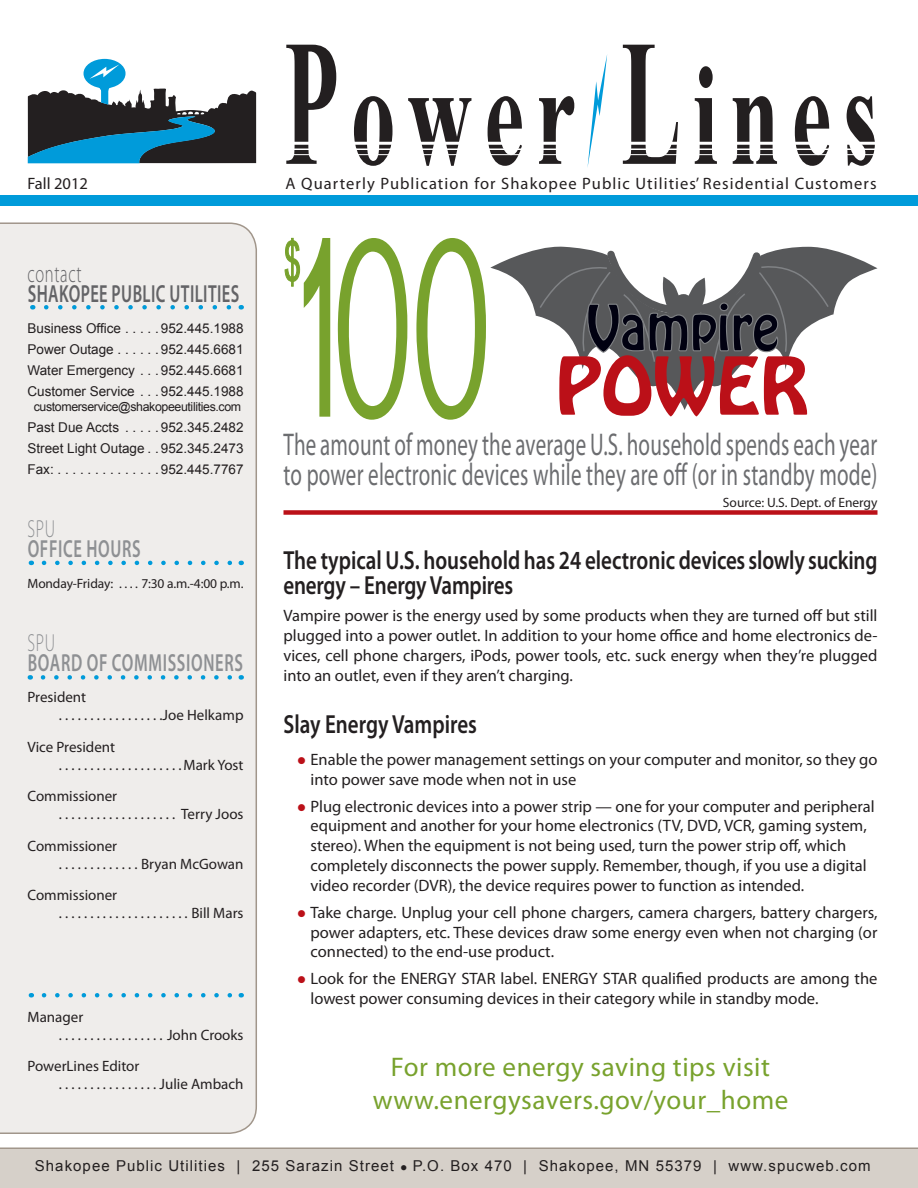
<style>
.page{position:relative;width:918px;height:1188px;background:#fff}
.page>*{position:absolute;margin:0;border:0;box-sizing:border-box;transform-origin:0 0}
.t1{font:700 144px "Times New Roman";letter-spacing:.13em;color:#231f20;scale:.62 1}
.t2{font:31.5px/30px "Myriad Pro";letter-spacing:.01em;color:#6c6d70;scale:.67 1}
.t3{font:27px/32.4px "Myriad Pro";letter-spacing:.02em;color:#78a22d;text-align:center}
.t4{font:600 26.25px/25.2px "Myriad Pro";letter-spacing:-.01em;color:#231f20;scale:.8 1}
.t5{font:600 24.75px "Myriad Pro";letter-spacing:.04em;color:#8e9093;scale:.67 1}
.t6{font:600 24.75px "Myriad Pro";letter-spacing:.025em;color:#636366;scale:.67 1}
.t7{font:300 24.75px "Myriad Pro";letter-spacing:.04em;color:#636366;scale:.67 1}
.t8{font:300 24.75px "Myriad Pro";letter-spacing:.04em;color:#8e9093;scale:.67 1}
.t9{font:16.5px/19.8px "Myriad Pro";color:#231f20}
.t10{font:16.5px "Myriad Pro";letter-spacing:.065em;color:#231f20}
.t11{font:15px/18px "Myriad Pro";color:#231f20}
.t12{font:15px "Arial";letter-spacing:.07em;color:#231f20}
.t13{font:13.5px/21px "Arial";color:#231f20;text-align:justify}
.t14{font:13.5px "Myriad Pro";letter-spacing:-.005em;color:#231f20}
.t15{font:12.3px "Arial";letter-spacing:-.03em;color:#231f20}
.s1{font-size:180px}
.s2{color:#bb1018}
</style>
<div class="page">
<div style="left:0;top:222px;width:257px;height:912px;background:#efedeb"></div>
<svg style="left:27px;top:58px;width:229px;height:105px"></svg>
<div style="left:0;top:196px;width:918px;height:10px;background:#009bda"></div>
<svg style="left:588px;top:55px;width:19px;height:110px"></svg>
<svg style="left:46px;top:305px;width:188px;height:5px"></svg>
<div style="left:0;top:1148px;width:918px;height:40px;background:#d6d0c9"></div>
<svg style="left:44px;top:561px;width:190px;height:4px"></svg>
<svg style="left:43px;top:675px;width:191px;height:5px"></svg>
<svg style="left:44px;top:993px;width:190px;height:5px"></svg>
<svg style="left:490px;top:246px;width:387px;height:71px"></svg>
<svg style="left:539px;top:247px;width:291px;height:169px"></svg>
<svg style="left:285px;top:237px;width:123px;height:183px"></svg>
<svg style="left:416px;top:238px;width:70px;height:182px"></svg>
<div style="left:284px;top:510px;width:594px;height:5px;background:#bb1018"></div>
<p class="t9" style="left:28px;top:173px;width:62px">Fall 2012</p>
<h3 class="t7" style="left:28px;top:261px;width:82px">contact</h3>
<h3 class="t6" style="left:28px;top:278px;width:315px">Shakopee Public Utilities</h3>
<p class="t13" style="left:28px;top:318px;width:217px">Business Office . . . . 952.445. 1988<br>Power Outage . . . . . 952.445. 6681<br>Water Emergency . . 952.445.6681<br>Customer Service . . 952.445. 1988</p>
<p class="t15" style="left:34px;top:399px;width:209px">customerservice@shakopeeutilities. com</p>
<p class="t13" style="left:28px;top:417px;width:217px">Past Due Accts . . . . 952. 345. 2482<br>Street Light Outage . 952. 345.2473<br>Fax: . . . . . . . . . . . . . 952.445. 7767</p>
<h3 class="t8" style="left:28px;top:515px;width:43px">SPU</h3>
<h3 class="t5" style="left:28px;top:533px;width:168px">office hours</h3>
<p class="t14" style="left:28px;top:575px;width:216px">Monday-Friday: . . . . 7:30 a.m.-4:00 p.m.</p>
<h3 class="t8" style="left:28px;top:629px;width:43px">SPU</h3>
<h3 class="t5" style="left:28px;top:647px;width:320px">Board of commissioners</h3>
<p class="t11" style="left:59px;top:688px;width:186px;text-indent:-31px">President<br>. . . . . . . . . . . . . . . . Joe Helkamp</p>
<p class="t11" style="left:59px;top:737px;width:186px;text-indent:-31px">Vice President<br>. . . . . . . . . . . . . . . . . . . Mark Yost</p>
<p class="t11" style="left:59px;top:787px;width:186px;text-indent:-31px">Commissioner<br>. . . . . . . . . . . . . . . . . . . Terry Joos</p>
<p class="t11" style="left:59px;top:836px;width:186px;text-indent:-31px">Commissioner<br>. . . . . . . . . . . . . Bryan McGowan</p>
<p class="t11" style="left:59px;top:886px;width:186px;text-indent:-31px">Commissioner<br>. . . . . . . . . . . . . . . . . . . . . Bill Mars</p>
<p class="t11" style="left:59px;top:1007px;width:186px;text-indent:-31px">Manager<br>. . . . . . . . . . . . . . . . . John Crooks</p>
<p class="t11" style="left:59px;top:1057px;width:186px;text-indent:-31px">PowerLines Editor<br>. . . . . . . . . . . . . . . . Julie Ambach</p>
<h1 class="t1" style="left:284px;top:16px;width:960px"><span class="s1">P</span>ower <span class="s1">L</span>ines</h1>
<p class="t10" style="left:285px;top:173px;width:593px">A Quarterly Publication for Shakopee Public Utilities’ Residential Customers</p>
<h2 class="t2" style="left:284px;top:429px;width:888px">The amount of money the average U.S. household spends each year to power electronic devices while they are off (or in standby mode)</h2>
<p class="t14" style="left:723px;top:494px;width:156px">Source: U.S. Dept. of Energy</p>
<h3 class="t4" style="left:284px;top:547px;width:744px">The typical U.S. household has 24 electronic devices slowly sucking energy – Energy Vampires</h3>
<p class="t9" style="left:284px;top:606px;width:595px;text-align:justify">Vampire power is the energy used by some products when they are turned off but still plugged into a power outlet. In addition to your home office and home electronics de&shy;vices, cell phone chargers, iPods, power tools, etc. suck energy when they’re plugged into an outlet, even if they aren’t charging.</p>
<h3 class="t4" style="left:284px;top:711px;width:243px">Slay Energy Vampires</h3>
<p class="t9" style="left:310px;top:749px;width:568px;text-indent:-13px"><span class="s2">●</span> Enable the power management settings on your computer and monitor, so they go into power save mode when not in use</p>
<p class="t9" style="left:310px;top:796px;width:566px;text-indent:-13px"><span class="s2">●</span> Plug electronic devices into a power strip — one for your computer and peripheral equipment and another for your home electronics (TV, DVD, VCR, gaming system, stereo). When the equipment is not being used, turn the power strip off, which completely disconnects the power supply. Remember, though, if you use a digital video recorder (DVR), the device requires power to function as intended.</p>
<p class="t9" style="left:310px;top:902px;width:569px;text-align:justify;text-indent:-13px"><span class="s2">●</span> Take charge. Unplug your cell phone chargers, camera chargers, battery chargers, power adapters, etc. These devices draw some energy even when not charging (or connected) to the end-use product.</p>
<p class="t9" style="left:310px;top:969px;width:569px;text-indent:-13px"><span class="s2">●</span> Look for the ENERGY STAR label. ENERGY STAR qualified products are among the lowest power consuming devices in their category while in standby mode.</p>
<h3 class="t3" style="left:373px;top:1051px;width:417px">For more energy saving tips visit www.energysavers.gov/your_home</h3>
<p class="t12" style="left:35px;top:1156px;width:837px">Shakopee Public Utilities | 255 Sarazin Street ● P. O. Box 470 | Shakopee, MN 55379 | www.spucweb. com</p>
</div>
